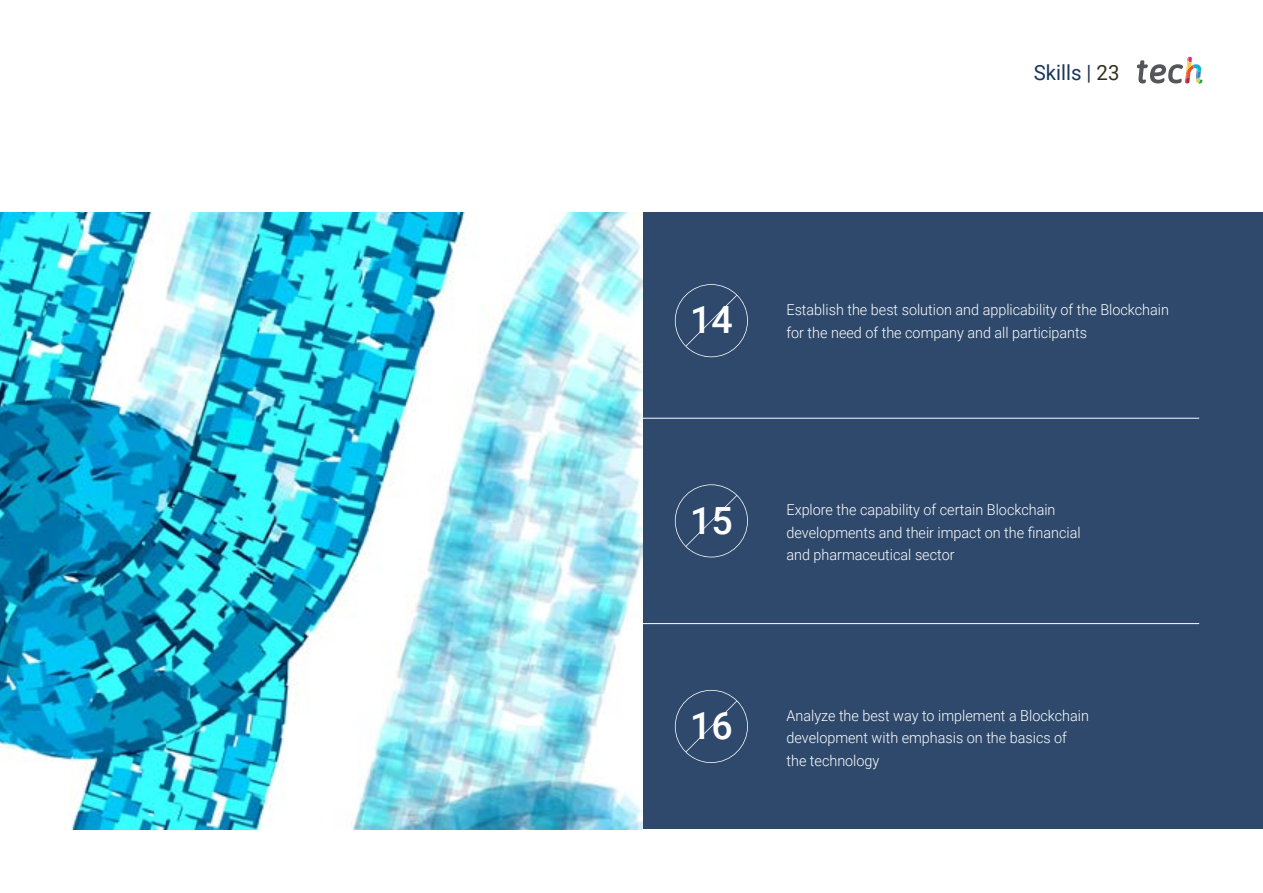
<style>
.page{position:relative;width:1263px;height:893px;background:#fff}
.page>*{position:absolute;margin:0;border:0;box-sizing:border-box;transform-origin:0 0}
.t1{font:500 37.5px "Roboto";color:#fff}
.t2{font:21px "Roboto";color:#1a355c}
.t3{font:300 15px/22.5px "Roboto";color:#fff;scale:.96 1}
.s1{color:#312e20}
</style>
<div class="page">
<svg style="left:1137px;top:57px;width:65px;height:27px"></svg>
<div style="left:642px;top:213px;width:621px;height:616px;background:#2e496b"></div>
<svg style="left:675px;top:284px;width:73px;height:73px"></svg>
<svg style="left:675px;top:484px;width:73px;height:73px"></svg>
<svg style="left:675px;top:690px;width:73px;height:73px"></svg>
<hr style="left:0;top:418px;width:1199px;height:1px;background:#fff">
<hr style="left:0;top:623px;width:1199px;height:1px;background:#fff">
<img style="left:0;top:213px;width:642px;height:616px">
<h2 class="t2" style="left:1034px;top:57px;width:87px">Skills | <span class="s1">23</span></h2>
<h1 class="t1" style="left:690px;top:294px;width:44px">14</h1>
<p class="t3" style="left:786px;top:298px;width:400px">Establish the best solution and applicability of the Blockchain</p>
<p class="t3" style="left:786px;top:320px;width:315px">for the need of the company and all participants</p>
<h1 class="t1" style="left:690px;top:494px;width:44px">15</h1>
<p class="t3" style="left:786px;top:498px;width:308px">Explore the capability of certain Blockchain developments and their impact on the financial and pharmaceutical sector</p>
<h1 class="t1" style="left:690px;top:699px;width:44px">16</h1>
<p class="t3" style="left:786px;top:704px;width:316px">Analyze the best way to implement a Blockchain development with emphasis on the basics of the technology</p>
</div>
